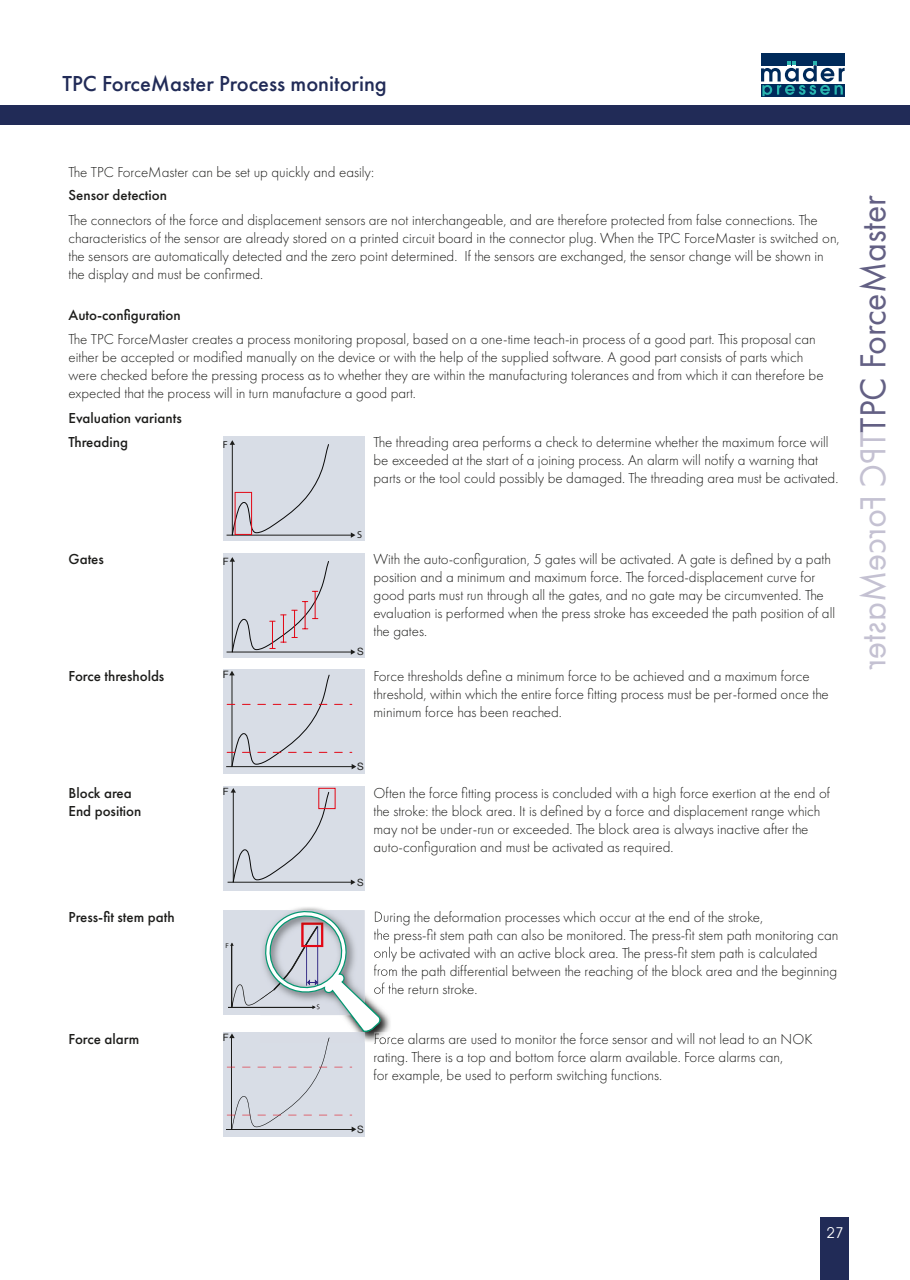
<style>
.page{position:relative;width:910px;height:1280px;background:#fff}
.page>*{position:absolute;margin:0;border:0;box-sizing:border-box;transform-origin:0 0}
.t1{font:37.5px "Futura PT";color:#636084;scale:.96 1}
.t2{font:500 22.5px "Futura PT";color:#212b57}
.t3{font:300 15px/18px "Futura PT";color:#1d1d1b}
.t4{font:500 15px/24.5px "Futura PT";color:#1d1d1b}
.t5{font:15px "Avant Garde IT Cby BT";color:#fff}
.t6{font:10.2px "Helvetica Neue LT";color:#1d1d1b}
.t7{font:10.05px "Helvetica Neue LT";color:#1d1d1b}
.t8{font:7.05px "Helvetica Neue LT";color:#1d1d1b}
</style>
<div class="page">
<div style="left:761px;top:53px;width:84px;height:12px;background:#002a5a"></div>
<svg style="left:761px;top:61px;width:84px;height:35px"></svg>
<div style="left:820px;top:1217px;width:28px;height:63px;background:#212b57"></div>
<div style="left:0;top:106px;width:910px;height:19px;background:#212b57"></div>
<div style="left:223px;top:436px;width:142px;height:105px;background:#d8dde6"></div>
<hr style="left:227px;top:535px;width:125px;height:1px;background:#1d1d1b">
<svg style="left:351px;top:532px;width:4px;height:6px"></svg>
<svg style="left:230px;top:440px;width:99px;height:96px"></svg>
<div style="left:235px;top:492px;width:17px;height:43px;border:1px solid #e30614"></div>
<div style="left:223px;top:553px;width:142px;height:104px;background:#d8dde6"></div>
<hr style="left:227px;top:652px;width:125px;height:1px;background:#1d1d1b">
<svg style="left:351px;top:649px;width:4px;height:6px"></svg>
<svg style="left:230px;top:557px;width:99px;height:95px"></svg>
<div style="left:223px;top:669px;width:142px;height:105px;background:#d8dde6"></div>
<hr style="left:226px;top:766px;width:126px;height:1px;background:#1d1d1b">
<svg style="left:227px;top:671px;width:129px;height:98px"></svg>
<div style="left:223px;top:786px;width:142px;height:105px;background:#d8dde6"></div>
<hr style="left:228px;top:882px;width:124px;height:1px;background:#1d1d1b">
<svg style="left:351px;top:879px;width:4px;height:6px"></svg>
<svg style="left:231px;top:788px;width:98px;height:95px"></svg>
<div style="left:318px;top:788px;width:17px;height:21px;border:1px solid #e30614"></div>
<div style="left:223px;top:910px;width:142px;height:105px;background:#d8dde6"></div>
<div style="left:223px;top:1032px;width:142px;height:105px;background:#d8dde6"></div>
<hr style="left:226px;top:1129px;width:126px;height:1px;background:#1d1d1b">
<img style="left:380px;top:1008px;width:10px;height:24px">
<img style="left:380px;top:912px;width:11px;height:10px">
<img style="left:380px;top:933px;width:10px;height:7px">
<img style="left:380px;top:946px;width:10px;height:12px">
<img style="left:380px;top:969px;width:11px;height:7px">
<img style="left:380px;top:982px;width:11px;height:12px">
<img style="left:380px;top:1032px;width:11px;height:10px">
<svg style="left:227px;top:907px;width:153px;height:225px"></svg>
<h2 class="t2" style="left:63px;top:70px;width:326px">TPC ForceMaster Process monitoring</h2>
<p class="t3" style="left:69px;top:163px;width:307px">The TPC ForceMaster can be set up quickly and easily:</p>
<p class="t4" style="left:69px;top:183px;width:100px">Sensor detection</p>
<p class="t3" style="left:69px;top:211px;width:773px">The connectors of the force and displacement sensors are not interchangeable, and are therefore protected from false connections. The characteristics of the sensor are already stored on a printed circuit board in the connector plug. When the TPC ForceMaster is switched on, the sensors are automatically detected and the zero point determined. If the sensors are exchanged, the sensor change will be shown in the display and must be confirmed.</p>
<p class="t4" style="left:69px;top:303px;width:114px">Auto-configuration</p>
<p class="t3" style="left:69px;top:330px;width:757px">The TPC ForceMaster creates a process monitoring proposal, based on a one-time teach-in process of a good part. This proposal can either be accepted or modified manually on the device or with the help of the supplied software. A good part consists of parts which were checked before the pressing process as to whether they are within the manufacturing tolerances and from which it can therefore be expected that the process will in turn manufacture a good part.</p>
<p class="t4" style="left:69px;top:405px;width:115px">Evaluation variants<br>Threading</p>
<p class="t3" style="left:374px;top:433px;width:466px">The threading area performs a check to determine whether the maximum force will be exceeded at the start of a joining process. An alarm will notify a warning that parts or the tool could possibly be damaged. The threading area must be activated.</p>
<p class="t6" style="left:223px;top:438px;width:6px">F</p>
<p class="t6" style="left:357px;top:528px;width:6px">S</p>
<p class="t4" style="left:69px;top:547px;width:37px">Gates</p>
<p class="t6" style="left:223px;top:555px;width:7px">F</p>
<p class="t3" style="left:374px;top:550px;width:463px">With the auto-configuration, 5 gates will be activated. A gate is defined by a path position and a minimum and maximum force. The forced-displacement curve for good parts must run through all the gates, and no gate may be circumvented. The evaluation is performed when the press stroke has exceeded the path position of all the gates.</p>
<p class="t6" style="left:357px;top:645px;width:8px">S</p>
<p class="t4" style="left:69px;top:664px;width:97px">Force thresholds</p>
<p class="t6" style="left:223px;top:669px;width:7px">F</p>
<p class="t3" style="left:374px;top:667px;width:457px">Force thresholds define a minimum force to be achieved and a maximum force threshold, within which the entire force fitting process must be per-formed once the minimum force has been reached.</p>
<p class="t6" style="left:357px;top:761px;width:8px">S</p>
<p class="t4" style="left:69px;top:784px;width:75px;line-height:18px">Block area<br>End position</p>
<p class="t7" style="left:223px;top:785px;width:7px">F</p>
<p class="t3" style="left:374px;top:784px;width:458px">Often the force fitting process is concluded with a high force exertion at the end of the stroke: the block area. It is defined by a force and displacement range which may not be under-run or exceeded. The block area is always inactive after the auto-configuration and must be activated as required.</p>
<p class="t7" style="left:357px;top:876px;width:8px">S</p>
<p class="t4" style="left:69px;top:904px;width:108px">Press-fit stem path</p>
<p class="t8" style="left:225px;top:942px;width:5px">F</p>
<p class="t3" style="left:374px;top:908px;width:467px">During the deformation processes which occur at the end of the stroke,<br>the press-fit stem path can also be monitored. The press-fit stem path monitoring can only be activated with an active block area. The press-fit stem path is calculated from the path differential between the reaching of the block area and the beginning of the return stroke.</p>
<p class="t4" style="left:69px;top:1026px;width:72px">Force alarm</p>
<p class="t6" style="left:223px;top:1031px;width:7px">F</p>
<p class="t3" style="left:374px;top:1030px;width:440px">Force alarms are used to monitor the force sensor and will not lead to an NOK rating. There is a top and bottom force alarm available. Force alarms can,<br>for example, be used to perform switching functions.</p>
<p class="t6" style="left:357px;top:1123px;width:8px">S</p>
<h1 class="t1" style="left:851px;top:433px;width:249px;rotate:-90deg">TPC ForceMaster</h1>
<p class="t5" style="left:827px;top:1223px;width:18px">27</p>
</div>
